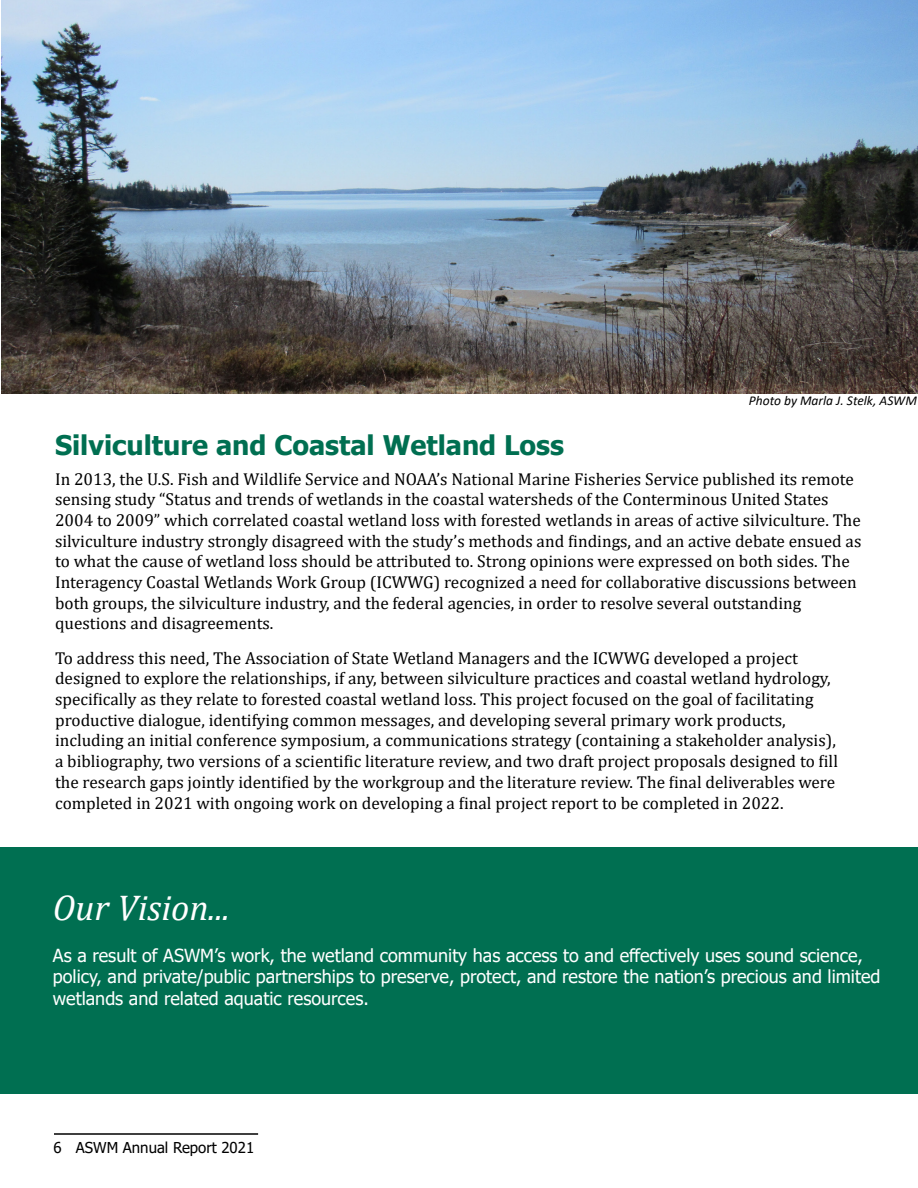
<style>
.page{position:relative;width:918px;height:1188px;background:#fff}
.page>*{position:absolute;margin:0;border:0;box-sizing:border-box;transform-origin:0 0}
.t1{font:italic 36px "Cambria";color:#fff}
.t2{font:700 27px "Tahoma";color:#006f51}
.t3{font:18px/21.6px "Tahoma";color:#fff}
.t4{font:17.25px/20.7px "Cambria";color:#000}
.t5{font:15px "Tahoma";color:#000}
.t6{font:italic 13.5px "Calibri";color:#000}
</style>
<div class="page">
<hr style="left:54px;top:1133px;width:204px;height:2px;background:#000">
<img style="left:1px;top:0;width:917px;height:393px">
<div style="left:0;top:847px;width:918px;height:247px;background:#006f51"></div>
<p class="t6" style="left:749px;top:391px;width:169px">Photo by Marla J. Stelk, ASWM</p>
<h2 class="t2" style="left:55px;top:426px;width:511px">Silviculture and Coastal Wetland Loss</h2>
<p class="t4" style="left:55px;top:468px;width:808px">In 2013, the U.S. Fish and Wildlife Service and NOAA’s National Marine Fisheries Service published its remote sensing study “Status and trends of wetlands in the coastal watersheds of the Conterminous United States 2004 to 2009” which correlated coastal wetland loss with forested wetlands in areas of active silviculture. The silviculture industry strongly disagreed with the study’s methods and findings, and an active debate ensued as to what the cause of wetland loss should be attributed to. Strong opinions were expressed on both sides. The Interagency Coastal Wetlands Work Group (ICWWG) recognized a need for collaborative discussions between both groups, the silviculture industry, and the federal agencies, in order to resolve several outstanding questions and disagreements.</p>
<p class="t4" style="left:55px;top:647px;width:784px">To address this need, The Association of State Wetland Managers and the ICWWG developed a project designed to explore the relationships, if any, between silviculture practices and coastal wetland hydrology, specifically as they relate to forested coastal wetland loss. This project focused on the goal of facilitating productive dialogue, identifying common messages, and developing several primary work products, including an initial conference symposium, a communications strategy (containing a stakeholder analysis), a bibliography, two versions of a scientific literature review, and two draft project proposals designed to fill the research gaps jointly identified by the workgroup and the literature review. The final deliverables were completed in 2021 with ongoing work on developing a final project report to be completed in 2022.</p>
<h1 class="t1" style="left:53px;top:882px;width:179px">Our Vision...</h1>
<p class="t3" style="left:53px;top:945px;width:829px">As a result of ASWM’s work, the wetland community has access to and effectively uses sound science, policy, and private/public partnerships to preserve, protect, and restore the nation’s precious and limited wetlands and related aquatic resources.</p>
<p class="t5" style="left:54px;top:1137px;width:202px">6 ASWM Annual Report 2021</p>
</div>
